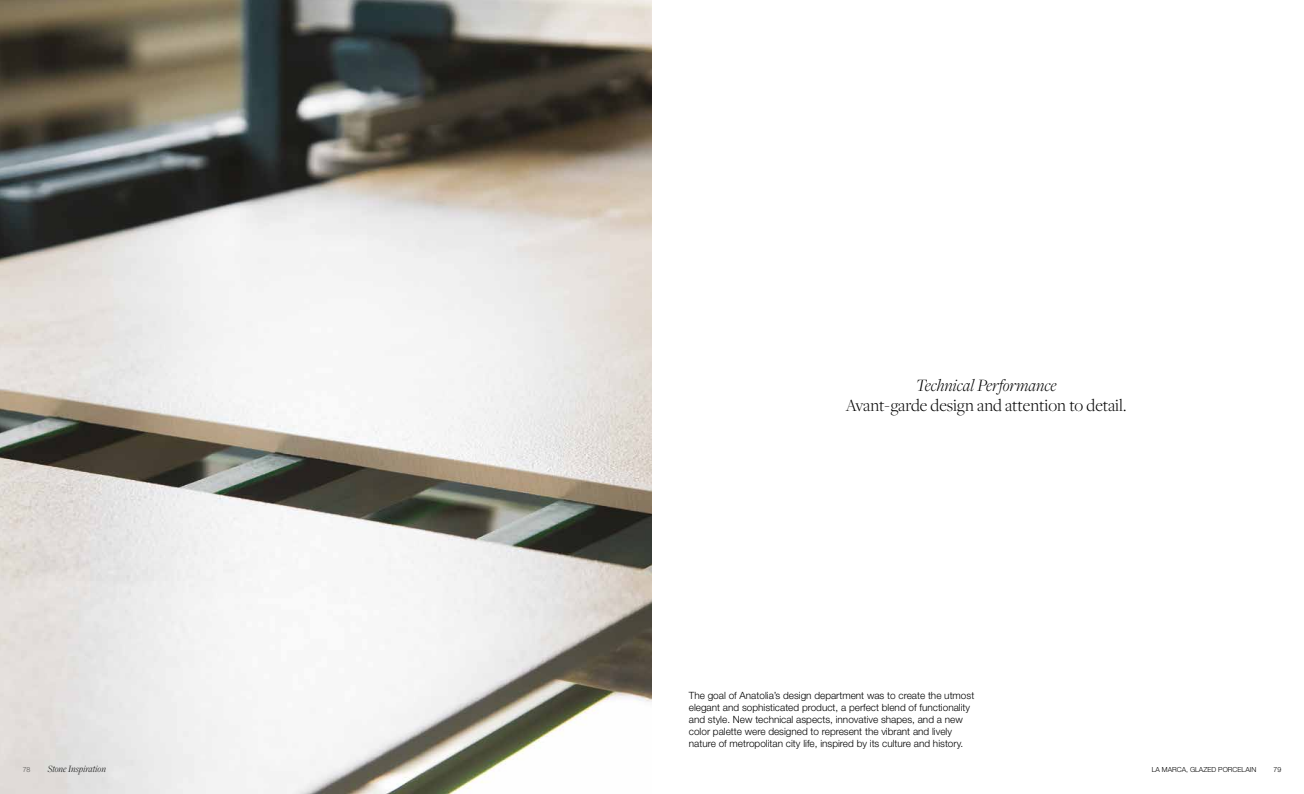
<style>
.page{position:relative;width:1304px;height:794px;background:#fff}
.page>*{position:absolute;margin:0;border:0;box-sizing:border-box;transform-origin:0 0}
.t1{font:300 18px "Freight Disp Pro";color:#000}
.t2{font:italic 300 18px "Freight Disp Pro";color:#000}
.t3{font:300 10px/12px "Helvetica Neue LT Pro";color:#000}
.t4{font:italic 300 10px "Freight Disp Pro";color:#000}
.t5{font:300 7px "Helvetica Neue LT Pro";color:#000}
.t6{font:300 7px "Helvetica Neue LT Pro";color:#575756}
</style>
<div class="page">
<img style="left:0;top:0;width:652px;height:794px">
<h1 class="t2" style="left:916px;top:373px;width:142px">Technical Performance</h1>
<h1 class="t1" style="left:846px;top:393px;width:282px">Avant-garde design and attention to detail.</h1>
<p class="t3" style="left:689px;top:689px;width:287px">The goal of Anatolia’s design department was to create the utmost elegant and sophisticated product, a perfect blend of functionality and style. New technical aspects, innovative shapes, and a new color palette were designed to represent the vibrant and lively nature of metropolitan city life, inspired by its culture and history.</p>
<p class="t6" style="left:23px;top:764px;width:9px">78</p>
<p class="t4" style="left:48px;top:762px;width:60px">Stone Inspiration</p>
<p class="t5" style="left:1152px;top:764px;width:106px">LA MARCA, GLAZED PORCELAIN</p>
<p class="t5" style="left:1273px;top:764px;width:9px">79</p>
</div>
